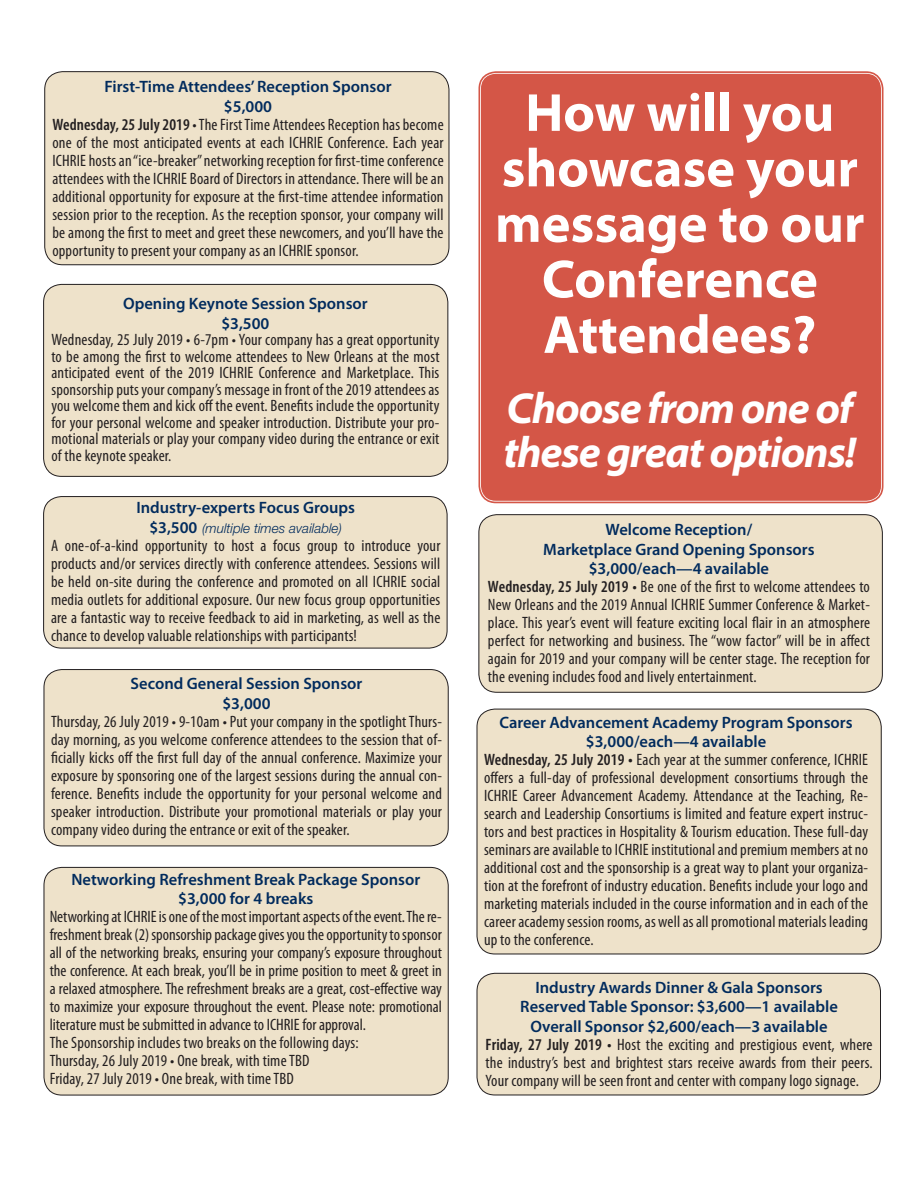
<style>
.page{position:relative;width:918px;height:1188px;background:#fff}
.page>*{position:absolute;margin:0;border:0;box-sizing:border-box;transform-origin:0 0}
.t1{font:700 semi-expanded 54px/55.5px "Myriad Pro";color:#fff;text-align:center;scale:.94 1}
.t2{font:italic 700 semi-expanded 43.5px/43.5px "Myriad Pro";letter-spacing:-.03em;color:#fff;scale:.94 1}
.t3{font:condensed 16.5px/18px "Myriad Pro";letter-spacing:.01em;color:#231f20;text-align:justify}
.t4{font:600 16.5px "Myriad Pro";color:#012b5d}
.t5{font:italic 300 13.5px "Helvetica Neue LT Pro";color:#012b5d}
.s1{font-weight:600}
.s2{font-family:"Myriad Pro";font-weight:600;font-style:normal;font-size:16.5px}
.s3{font-weight:700}
</style>
<div class="page">
<div style="left:44px;top:670px;width:404px;height:176px;background:#eee2ca;border-radius:18px"></div>
<div style="left:44px;top:669px;width:405px;height:177px;border:1px solid #231f20;border-radius:18px"></div>
<div style="left:44px;top:867px;width:404px;height:228px;background:#eee2ca;border-radius:18px"></div>
<div style="left:44px;top:867px;width:405px;height:228px;border:1px solid #231f20;border-radius:18px"></div>
<div style="left:44px;top:497px;width:403px;height:151px;background:#eee2ca;border-radius:18px"></div>
<div style="left:43px;top:496px;width:404px;height:152px;border:1px solid #231f20;border-radius:18px"></div>
<div style="left:477px;top:973px;width:403px;height:122px;background:#eee2ca;border-radius:18px"></div>
<div style="left:477px;top:973px;width:404px;height:122px;border:1px solid #231f20;border-radius:18px"></div>
<div style="left:479px;top:515px;width:403px;height:177px;background:#eee2ca;border-radius:18px"></div>
<div style="left:478px;top:514px;width:405px;height:179px;border:1px solid #231f20;border-radius:18px"></div>
<div style="left:477px;top:709px;width:404px;height:245px;background:#eee2ca;border-radius:18px"></div>
<div style="left:477px;top:709px;width:405px;height:245px;border:1px solid #231f20;border-radius:18px"></div>
<div style="left:44px;top:284px;width:404px;height:192px;background:#eee2ca;border-radius:18px"></div>
<div style="left:43px;top:284px;width:405px;height:193px;border:1px solid #231f20;border-radius:18px"></div>
<div style="left:45px;top:72px;width:404px;height:193px;background:#eee2ca;border-radius:18px"></div>
<div style="left:44px;top:71px;width:405px;height:194px;border:1px solid #231f20;border-radius:18px"></div>
<div style="left:481px;top:74px;width:400px;height:427px;background:#d45647;border-radius:15px"></div>
<div style="left:478px;top:71px;width:405px;height:432px;border:2px solid #d45647;border-radius:17px"></div>
<div style="left:482px;top:75px;width:398px;height:425px;border:2px solid #d45647;border-radius:13px"></div>
<p class="t4" style="left:104px;top:76px;width:289px">First-Time Attendees’ Reception Sponsor</p>
<p class="t4" style="left:224px;top:96px;width:50px">$5,000</p>
<p class="t3" style="left:52px;top:115px;width:393px"><span class="s1">Wednesday, 25 July 2019</span> • The First Time Attendees Reception has become one of the most anticipated events at each ICHRIE Conference. Each year ICHRIE hosts an “ice-breaker” networking reception for first-time conference attendees with the ICHRIE Board of Directors in attendance. There will be an additional opportunity for exposure at the first-time attendee information session prior to the reception. As the reception sponsor, your company will be among the first to meet and greet these newcomers, and you’ll have the opportunity to present your company as an ICHRIE sponsor.</p>
<p class="t4" style="left:123px;top:293px;width:246px">Opening Keynote Session Sponsor</p>
<p class="t4" style="left:221px;top:313px;width:50px">$3,500</p>
<p class="t3" style="left:51px;top:331px;width:390px;line-height:16.5px">Wednesday, 25 July 2019 • 6-7pm • Your company has a great opportunity to be among the first to welcome attendees to New Orleans at the most anticipated event of the 2019 ICHRIE Conference and Marketplace. This sponsorship puts your company’s message in front of the 2019 attendees as you welcome them and kick off the event. Benefits include the opportunity for your personal welcome and speaker introduction. Distribute your pro&shy;motional materials or play your company video during the entrance or exit of the keynote speaker.</p>
<p class="t4" style="left:136px;top:497px;width:220px">Industry-experts Focus Groups</p>
<p class="t5" style="left:149px;top:520px;width:194px"><span class="s2">$3,500</span> (multiple times available)</p>
<p class="t3" style="left:51px;top:537px;width:391px">A one-of-a-kind opportunity to host a focus group to introduce your products and/or services directly with conference attendees. Sessions will be held on-site during the conference and promoted on all ICHRIE social media outlets for additional exposure. Our new focus group opportunities are a fantastic way to receive feedback to aid in marketing, as well as the chance to develop valuable relationships with participants!</p>
<p class="t4" style="left:131px;top:673px;width:233px">Second General Session Sponsor</p>
<p class="t4" style="left:222px;top:693px;width:50px">$3,000</p>
<p class="t3" style="left:51px;top:712px;width:393px">Thursday, 26 July 2019 • 9-10am • Put your company in the spotlight Thurs&shy;day morning, as you welcome conference attendees to the session that of&shy;ficially kicks off the first full day of the annual conference. Maximize your exposure by sponsoring one of the largest sessions during the annual con&shy;ference. Benefits include the opportunity for your personal welcome and speaker introduction. Distribute your promotional materials or play your company video during the entrance or exit of the speaker.</p>
<p class="t4" style="left:71px;top:869px;width:350px">Networking Refreshment Break Package Sponsor</p>
<p class="t4" style="left:178px;top:888px;width:137px">$3,000 for 4 breaks</p>
<p class="t3" style="left:50px;top:908px;width:394px">Networking at ICHRIE is one of the most important aspects of the event. The re&shy;freshment break (2) sponsorship package gives you the opportunity to sponsor all of the networking breaks, ensuring your company’s exposure throughout the conference. At each break, you’ll be in prime position to meet &amp; greet in a relaxed atmosphere. The refreshment breaks are a great, cost-effective way to maximize your exposure throughout the event. Please note: promotional literature must be submitted in advance to ICHRIE for approval.</p>
<p class="t3" style="left:50px;top:1034px;width:311px">The Sponsorship includes two breaks on the following days:</p>
<p class="t3" style="left:50px;top:1052px;width:261px">Thursday, 26 July 2019 • One break, with time TBD<br>Friday, 27 July 2019 • One break, with time TBD</p>
<p class="t1" style="left:495px;top:83px;width:395px">How will you showcase your message to our<br>Conference</p>
<p class="t1" style="left:543px;top:305px;width:292px">Attendees?</p>
<p class="t2" style="left:503px;top:385px;width:377px">Choose from one of these great options!</p>
<p class="t4" style="left:606px;top:519px;width:148px">Welcome Reception/</p>
<p class="t4" style="left:543px;top:539px;width:273px">Marketplace Grand Opening Sponsors</p>
<p class="t4" style="left:589px;top:558px;width:182px">$3,000/each—4 available</p>
<p class="t3" style="left:488px;top:578px;width:384px"><span class="s1">Wednesday, 25 July 2019 •</span> Be one of the first to welcome attendees to New Orleans and the 2019 Annual ICHRIE Summer Conference &amp; Market&shy;place. This year’s event will feature exciting local flair in an atmosphere perfect for networking and business. The “wow factor” will be in affect again for 2019 and your company will be center stage. The reception for the evening includes food and lively entertainment.</p>
<p class="t4" style="left:499px;top:712px;width:355px">Career Advancement Academy Program Sponsors</p>
<p class="t4" style="left:586px;top:731px;width:182px">$3,000/each—4 available</p>
<p class="t3" style="left:484px;top:751px;width:386px"><span class="s1">Wednesday, 25 July 2019</span> <span class="s3">•</span> Each year at the summer conference, ICHRIE offers a full-day of professional development consortiums through the ICHRIE Career Advancement Academy. Attendance at the Teaching, Re&shy;search and Leadership Consortiums is limited and feature expert instruc&shy;tors and best practices in Hospitality &amp; Tourism education. These full-day seminars are available to ICHRIE institutional and premium members at no additional cost and the sponsorship is a great way to plant your organiza&shy;tion at the forefront of industry education. Benefits include your logo and marketing materials included in the course information and in each of the career academy session rooms, as well as all promotional materials leading up to the conference.</p>
<p class="t4" style="left:535px;top:977px;width:289px">Industry Awards Dinner &amp; Gala Sponsors</p>
<p class="t4" style="left:520px;top:996px;width:319px">Reserved Table Sponsor: $3,600—1 available</p>
<p class="t4" style="left:530px;top:1016px;width:299px">Overall Sponsor $2,600/each—3 available</p>
<p class="t3" style="left:486px;top:1035px;width:388px"><span class="s1">Friday, 27 July 2019 •</span> Host the exciting and prestigious event, where the industry’s best and brightest stars receive awards from their peers.<br>Your company will be seen front and center with company logo signage.</p>
</div>
